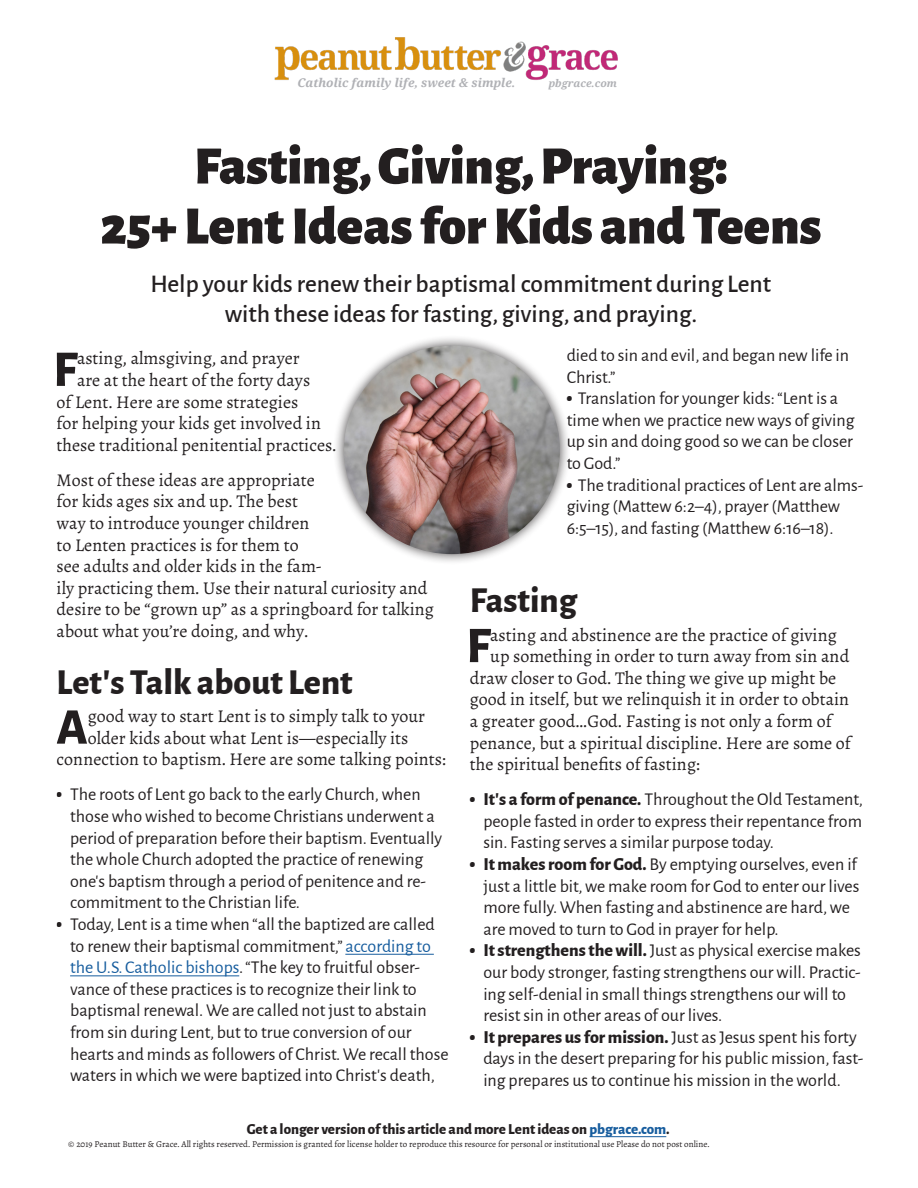
<style>
.page{position:relative;width:918px;height:1188px;background:#fff}
.page>*{position:absolute;margin:0;border:0;box-sizing:border-box;transform-origin:0 0}
.t1{font:900 54px/60px "Alegreya Sans";color:#231f20;text-align:center}
.DROP_CAP{font:800 51.45px "Alegreya Sans";color:#231f20}
.SUBHEAD{font:800 36px "Alegreya Sans";color:#231f20}
.TAG{font:500 25.5px/30.6px "Alegreya Sans";color:#231f20;text-align:center}
.t2{font:18px/21.6px "Alegreya Sans";color:#231f20}
.DROP_CAP-2{font:18px/21.6px "Alegreya";color:#231f20;text-align:center}
.TEXT{font:18px/21.6px "Alegreya";color:#231f20}
.t3{font:800 15px "Alegreya Sans";color:#231f20}
.t4{font:italic 700 12px "Noto Serif";color:#b0b1b5}
.t5{font:italic 700 10.5px "Noto Serif";color:#b0b1b5}
.t6{font:9px "Alegreya";color:#231f20}
.s1{font-size:11.7px}
.s2{font-weight:900}
.s3{color:#175d9e}
.s4{font-weight:800}
</style>
<div class="page">
<img style="left:274px;top:37px;width:344px;height:43px">
<hr style="left:345px;top:954px;width:89px;height:1px;background:#175d9e">
<hr style="left:70px;top:975px;width:169px;height:1px;background:#175d9e">
<div style="left:333px;top:335px;width:237px;height:230px;background:#231f20;opacity:.75"></div>
<img style="left:344px;top:346px;width:216px;height:208px">
<hr style="left:589px;top:1136px;width:77px;height:1px;background:#175d9e">
<p class="t4" style="left:297px;top:74px;width:219px">Catholic family life, sweet &amp; simple<span class="s1">.</span></p>
<p class="t5" style="left:549px;top:76px;width:70px">pbgrace.com</p>
<p class="t1" style="left:100px;top:132px;width:722px">Fasting, Giving, Praying:<br>25+ Lent Ideas for Kids and Teens</p>
<p class="TAG" style="left:151px;top:267px;width:622px">Help your kids renew their baptismal commitment during Lent with these ideas for fasting, giving, and praying.</p>
<p class="DROP_CAP" style="left:53px;top:330px;width:25px">F</p>
<p class="DROP_CAP-2" style="left:77px;top:348px;width:224px">asting, almsgiving, and prayer</p>
<p class="DROP_CAP-2" style="left:77px;top:369px;width:235px">are at the heart of the forty days</p>
<p class="DROP_CAP-2" style="left:57px;top:391px;width:243px">of Lent. Here are some strategies</p>
<p class="DROP_CAP-2" style="left:57px;top:412px;width:266px">for helping your kids get involved in</p>
<p class="DROP_CAP-2" style="left:57px;top:434px;width:281px">these traditional penitential practices.</p>
<p class="TEXT" style="left:57px;top:469px;width:379px">Most of these ideas are appropriate<br>for kids ages six and up. The best<br>way to introduce younger children<br>to Lenten practices is for them to<br>see adults and older kids in the fam-<br>ily practicing them. Use their natural curiosity and desire to be “grown up” as a springboard for talking about what you’re doing, and why.</p>
<p class="SUBHEAD" style="left:57px;top:655px;width:298px">Let’s Talk about Lent</p>
<p class="DROP_CAP" style="left:56px;top:688px;width:33px">A</p>
<p class="DROP_CAP-2" style="left:57px;top:705px;width:391px">good way to start Lent is to simply talk to your<br>older kids about what Lent is—especially its connection to baptism. Here are some talking points:</p>
<p class="t2" style="left:70px;top:783px;width:374px;text-indent:-14px"><span class="s2">•</span> The roots of Lent go back to the early Church, when those who wished to become Christians underwent a period of preparation before their baptism. Eventually the whole Church adopted the practice of renewing one’s baptism through a period of penitence and re&shy;commitment to the Christian life.</p>
<p class="t2" style="left:70px;top:913px;width:380px;text-indent:-14px"><span class="s2">•</span> Today, Lent is a time when “all the baptized are called to renew their baptismal commitment,” <span class="s3">according to the U.S. Catholic bishops</span>. “The key to fruitful obser&shy;vance of these practices is to recognize their link to baptismal renewal. We are called not just to abstain from sin during Lent, but to true conversion of our hearts and minds as followers of Christ. We recall those waters in which we were baptized into Christ’s death,</p>
<p class="t2" style="left:567px;top:344px;width:284px">died to sin and evil, and began new life in<br>Christ.”</p>
<p class="t2" style="left:567px;top:387px;width:289px"><span class="s2">•</span> Translation for younger kids: “Lent is a time when we practice new ways of giving up sin and doing good so we can be closer to God.”</p>
<p class="t2" style="left:567px;top:473px;width:298px"><span class="s2">•</span> The traditional practices of Lent are alms&shy;giving (Mattew 6:2–4), prayer (Matthew<br>6:5–15), and fasting (Matthew 6:16–18).</p>
<p class="SUBHEAD" style="left:470px;top:573px;width:109px">Fasting</p>
<p class="DROP_CAP" style="left:466px;top:607px;width:25px">F</p>
<p class="DROP_CAP-2" style="left:490px;top:624px;width:348px">asting and abstinence are the practice of giving</p>
<p class="DROP_CAP-2" style="left:490px;top:645px;width:361px">up something in order to turn away from sin and</p>
<p class="DROP_CAP-2" style="left:470px;top:667px;width:368px">draw closer to God. The thing we give up might be</p>
<p class="DROP_CAP-2" style="left:470px;top:689px;width:381px">good in itself, but we relinquish it in order to obtain</p>
<p class="DROP_CAP-2" style="left:470px;top:710px;width:363px">a greater good…God. Fasting is not only a form of</p>
<p class="DROP_CAP-2" style="left:470px;top:732px;width:382px">penance, but a spiritual discipline. Here are some of</p>
<p class="DROP_CAP-2" style="left:470px;top:753px;width:232px">the spiritual benefits of fasting:</p>
<p class="t2" style="left:483px;top:788px;width:381px;text-align:justify;text-indent:-14px"><span class="s2">•</span> <span class="s4">It’s a form of penance.</span> Throughout the Old Testament, people fasted in order to express their repentance from sin. Fasting serves a similar purpose today.</p>
<p class="t2" style="left:483px;top:853px;width:378px;text-indent:-14px"><span class="s2">•</span> <span class="s4">It makes room for God.</span> By emptying ourselves, even if just a little bit, we make room for God to enter our lives more fully. When fasting and abstinence are hard, we are moved to turn to God in prayer for help.</p>
<p class="t2" style="left:483px;top:939px;width:379px;text-indent:-14px"><span class="s2">•</span> <span class="s4">It strengthens the will.</span> Just as physical exercise makes our body stronger, fasting strengthens our will. Practic&shy;ing self-denial in small things strengthens our will to resist sin in other areas of our lives.</p>
<p class="t2" style="left:483px;top:1025px;width:382px;text-indent:-14px"><span class="s2">•</span> <span class="s4">It prepares us for mission.</span> Just as Jesus spent his forty days in the desert preparing for his public mission, fast&shy;ing prepares us to continue his mission in the world.</p>
<p class="t3" style="left:247px;top:1118px;width:424px">Get a longer version of this article and more Lent ideas on <span class="s3">pbgrace.com</span>.</p>
<p class="t6" style="left:68px;top:1138px;width:643px">© 2019 Peanut Butter &amp; Grace. All rights reserved. Permission is granted for license holder to reproduce this resource for personal or institutional use Please do not post online.</p>
</div>
